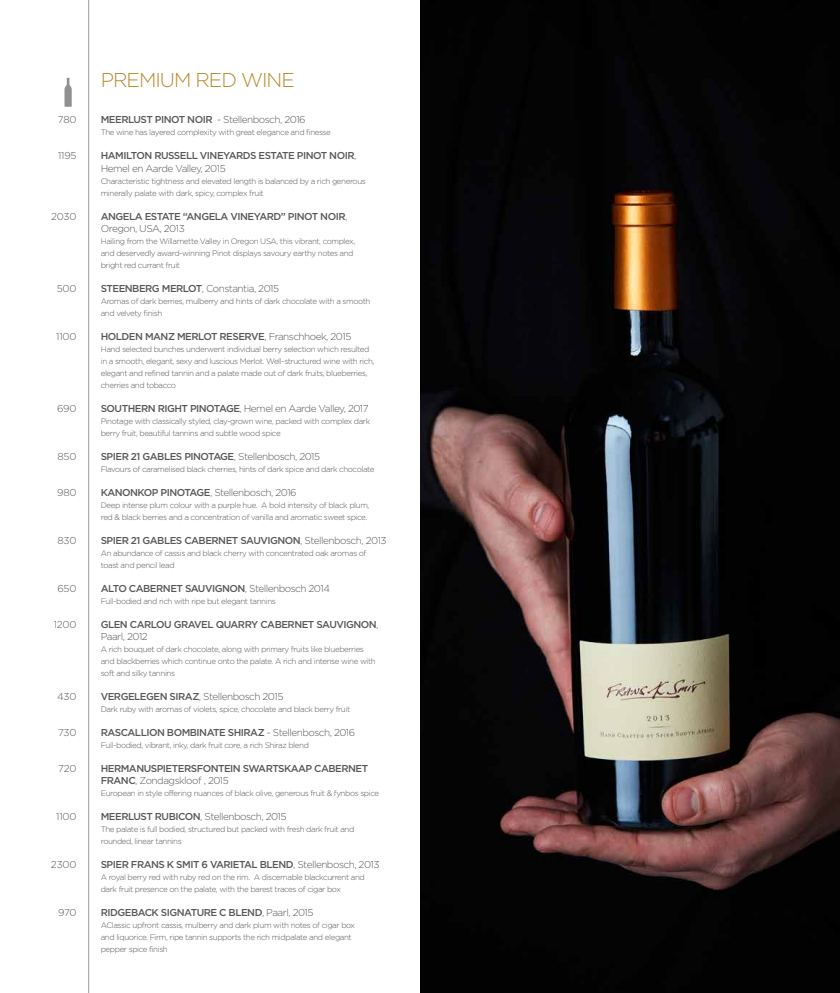
<style>
.page{position:relative;width:840px;height:993px;background:#fff}
.page>*{position:absolute;margin:0;border:0;box-sizing:border-box;transform-origin:0 0}
.t1{font:300 20px "Gotham";letter-spacing:-.05em;color:#b78b2f}
.t2{font:500 10px/12px "Gotham";letter-spacing:-.05em;color:#575756}
.t3{font:300 10px "Gotham";letter-spacing:-.05em;color:#575756}
.t4{font:300 8px/12px "Gotham";letter-spacing:-.05em;color:#575756}
.s1{font-weight:500}
.s2{font-weight:300}
</style>
<div class="page">
<img style="left:420px;top:0;width:419px;height:992px">
<hr style="left:88px;top:0;width:1px;height:992px;background:#9d9d9c">
<svg style="left:64px;top:78px;width:8px;height:29px"></svg>
<p class="t3" style="left:58px;top:114px;width:20px">780</p>
<p class="t3" style="left:58px;top:150px;width:20px">1195</p>
<p class="t3" style="left:51px;top:210px;width:27px">2030</p>
<p class="t3" style="left:57px;top:282px;width:21px">500</p>
<p class="t3" style="left:56px;top:330px;width:22px">1100</p>
<p class="t3" style="left:57px;top:402px;width:21px">690</p>
<p class="t3" style="left:57px;top:450px;width:21px">850</p>
<p class="t3" style="left:57px;top:486px;width:21px">980</p>
<p class="t3" style="left:57px;top:534px;width:21px">830</p>
<p class="t3" style="left:57px;top:582px;width:21px">650</p>
<p class="t3" style="left:54px;top:618px;width:24px">1200</p>
<p class="t3" style="left:57px;top:690px;width:21px">430</p>
<p class="t3" style="left:58px;top:726px;width:20px">730</p>
<p class="t3" style="left:58px;top:762px;width:20px">720</p>
<p class="t3" style="left:56px;top:810px;width:22px">1100</p>
<p class="t3" style="left:51px;top:858px;width:27px">2300</p>
<p class="t3" style="left:58px;top:906px;width:20px">970</p>
<h1 class="t1" style="left:101px;top:69px;width:109px">PREMIUM red</h1>
<h1 class="t1" style="left:241px;top:69px;width:55px">WINE</h1>
<p class="t3" style="left:101px;top:114px;width:206px"><span class="s1">M EERLUST PINOT NOIR</span> - Stellenbosch, 2016</p>
<p class="t4" style="left:101px;top:126px;width:231px">The wine has layered complexity with great elegance and finesse</p>
<p class="t2" style="left:101px;top:150px;width:257px">HAMILTON RUSSELL VINEYARDS ESTATE PINOT NO IR<span class="s2">,<br>Hemel en Aarde Valley, 2015</span></p>
<p class="t4" style="left:101px;top:174px;width:266px">Characteristic tightness and elevated length is balanced by a rich generous minerally palate with dark, spicy, complex fruit</p>
<p class="t2" style="left:101px;top:210px;width:248px">ANGELA ESTATE “ANGELA VINEYARD” PINOT NOIR<span class="s2">,<br>Oregon, USA, 2013</span></p>
<p class="t4" style="left:101px;top:234px;width:256px">Hailing from the Willamette Valley in Oregon USA, this vibrant, complex, and deservedly award-winning Pinot displays savoury earthy notes and bright red currant fruit</p>
<p class="t3" style="left:101px;top:282px;width:180px"><span class="s1">STEENBERG M ERLOT</span>, Constantia, 2015</p>
<p class="t4" style="left:101px;top:294px;width:271px">Aromas of dark berries, mulberry and hints of dark chocolate with a smooth and velvety finish</p>
<p class="t2" style="left:101px;top:330px;width:8px">HOLD</p>
<p class="t2" style="left:129px;top:330px;width:224px">EN MANZ M ERLOT RESERVE<span class="s2">, Franschhoek, 2015</span></p>
<p class="t4" style="left:101px;top:342px;width:275px">Hand selected bunches underwent individual berry selection which resulted in a smooth, elegant, sexy and luscious Merlot. Well-structured wine with rich, elegant and refined tannin and a palate made out of dark fruits, blueberries, cherries and tobacco</p>
<p class="t3" style="left:101px;top:402px;width:269px"><span class="s1">SOUTHERN RIGHT PINOTAGE</span>, Hemel en Aarde Valley, 2017</p>
<p class="t4" style="left:101px;top:414px;width:271px">Pinotage with classically styled, clay-grown wine, packed with complex dark berry fruit, beautiful tannins and subtle wood spice</p>
<p class="t2" style="left:101px;top:450px;width:221px">SPIER 21 GABLES PINOTAGE<span class="s2">, Stellenbosch, 2015</span></p>
<p class="t4" style="left:101px;top:462px;width:275px">Flavours of caramelised black cherries, hints of dark spice and dark chocolate</p>
<p class="t3" style="left:101px;top:486px;width:197px"><span class="s1">KANONKOP PINOTAGE</span>, Stellenbosch, 2016</p>
<p class="t4" style="left:101px;top:498px;width:270px">Deep intense plum colour with a purple hue. A bold intensity of black plum, red &amp; black berries and a concentration of vanilla and aromatic sweet spice.</p>
<p class="t2" style="left:101px;top:534px;width:287px">SPIER 21 GABLES CABERNET SAUVIGNON<span class="s2">, Stellenbosch, 2013</span></p>
<p class="t4" style="left:101px;top:546px;width:267px">An abundance of cassis and black cherry with concentrated oak aromas of toast and pencil lead</p>
<p class="t2" style="left:101px;top:582px;width:231px">ALTO CABERNET SAUVIGNON<span class="s2">, Stellenbosch 2014</span></p>
<p class="t4" style="left:101px;top:594px;width:176px">Full-bodied and rich with ripe but elegant tannins</p>
<p class="t2" style="left:101px;top:618px;width:279px">GLEN CARLOU GRAVEL QUARRY CABERNET SAUVIGNON<span class="s2">,<br>Paarl, 2012</span></p>
<p class="t4" style="left:101px;top:642px;width:276px">A rich bouquet of dark chocolate, along with primary fruits like blueberries and blackberries which continue onto the palate. A rich and intense wine with soft and silky tannins</p>
<p class="t3" style="left:101px;top:690px;width:184px"><span class="s1">VERGELEGEN SIRAZ</span>, Stellenbosch 2015</p>
<p class="t4" style="left:101px;top:702px;width:251px">Dark ruby with aromas of violets, spice, chocolate and black berry fruit</p>
<p class="t2" style="left:101px;top:726px;width:256px">RASCALLION BOMBINATE SHIRAZ <span class="s2">- Stellenbosch, 2016</span></p>
<p class="t4" style="left:101px;top:738px;width:210px">Full-bodied, vibrant, inky, dark fruit core, a rich Shiraz blend</p>
<p class="t2" style="left:101px;top:762px;width:269px">H ERMANUSPIETERSFONTEIN SWARTSKAAP CABERNET<br>FRANC<span class="s2">, Zondagskloof , 2015</span></p>
<p class="t4" style="left:101px;top:786px;width:280px">European in style offering nuances of black olive, generous fruit &amp; fynbos spice</p>
<p class="t3" style="left:101px;top:810px;width:187px"><span class="s1">M EERLUST RUBICON</span>, Stellenbosch, 2015</p>
<p class="t4" style="left:101px;top:822px;width:255px">The palate is full bodied, structured but packed with fresh dark fruit and rounded, linear tannins</p>
<p class="t2" style="left:101px;top:858px;width:280px">SPIER FRANS K SMIT 6 VARIETAL BLEND<span class="s2">, Stellenbosch, 2013</span></p>
<p class="t4" style="left:101px;top:870px;width:265px">A royal berry red with ruby red on the rim. A discernable blackcurrent and dark fruit presence on the palate, with the barest traces of cigar box</p>
<p class="t2" style="left:101px;top:906px;width:214px">RIDGEBACK SIGNATURE C BLEND<span class="s2">, Paarl, 2015</span></p>
<p class="t4" style="left:101px;top:918px;width:256px">AClassic upfront cassis, mulberry and dark plum with notes of cigar box and liquorice. Firm, ripe tannin supports the rich midpalate and elegant pepper spice finish</p>
</div>
